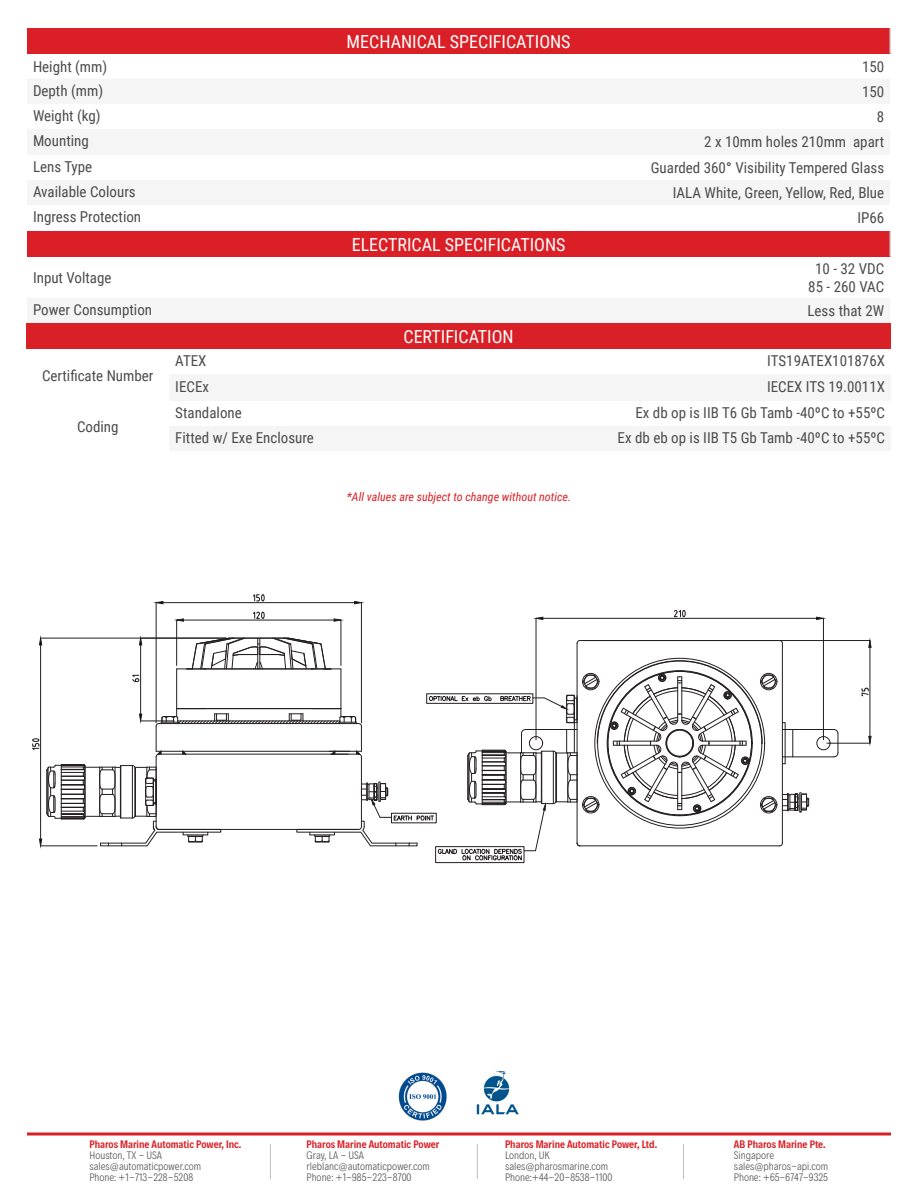
<style>
.page{position:relative;width:918px;height:1188px;background:#fff}
.page>*{position:absolute;margin:0;border:0;box-sizing:border-box;transform-origin:0 0}
.t1{font:18px "Roboto Condensed";color:#fff}
.t2{font:15px "Roboto Condensed";color:#4b4c4d}
.t3{font:italic 12px "Roboto Condensed";color:#da2026}
.t4{font:300 10.8px/10.8px "Decalotype";color:#57585a}
.s1{font-family:"Roboto";color:#323332}
.s2{font-weight:600;color:#da2026}
</style>
<div class="page">
<svg style="left:27px;top:1132px;width:864px;height:4px"></svg>
<hr style="left:270px;top:1144px;width:1px;height:35px;background:#bcbdc0">
<hr style="left:477px;top:1144px;width:1px;height:35px;background:#bcbdc0">
<hr style="left:683px;top:1144px;width:1px;height:35px;background:#bcbdc0">
<div style="left:27px;top:28px;width:863px;height:26px;background:#da2026"></div>
<svg style="left:890px;top:28px;width:1px;height:26px"></svg>
<div style="left:26px;top:324px;width:865px;height:25px;background:#d92026"></div>
<div style="left:27px;top:231px;width:863px;height:26px;background:#da2026"></div>
<svg style="left:890px;top:231px;width:1px;height:26px"></svg>
<img style="left:476px;top:1071px;width:43px;height:44px">
<img style="left:398px;top:1072px;width:49px;height:49px">
<hr style="left:782px;top:729px;width:52px;height:1px;background:#231f20">
<svg style="left:833px;top:729px;width:6px;height:28px"></svg>
<hr style="left:782px;top:757px;width:52px;height:1px;background:#231f20">
<div style="left:817px;top:736px;width:13px;height:14px;border:1px solid #231f20;border-radius:50%"></div>
<hr style="left:536px;top:618px;width:1px;height:122px;background:#231f20">
<hr style="left:823px;top:618px;width:1px;height:122px;background:#231f20">
<hr style="left:543px;top:618px;width:274px;height:1px;background:#231f20">
<svg style="left:535px;top:616px;width:9px;height:4px"></svg>
<svg style="left:816px;top:616px;width:8px;height:4px"></svg>
<svg style="left:674px;top:610px;width:12px;height:7px"></svg>
<hr style="left:827px;top:743px;width:43px;height:1px;background:#231f20">
<hr style="left:583px;top:640px;width:287px;height:1px;background:#231f20">
<hr style="left:870px;top:647px;width:1px;height:89px;background:#231f20">
<svg style="left:868px;top:736px;width:4px;height:8px"></svg>
<svg style="left:868px;top:640px;width:4px;height:8px"></svg>
<svg style="left:861px;top:688px;width:8px;height:8px"></svg>
<hr style="left:156px;top:603px;width:1px;height:120px;background:#231f20">
<hr style="left:361px;top:603px;width:1px;height:120px;background:#231f20">
<hr style="left:163px;top:602px;width:192px;height:1px;background:#231f20">
<svg style="left:155px;top:601px;width:9px;height:4px"></svg>
<svg style="left:354px;top:601px;width:8px;height:4px"></svg>
<svg style="left:253px;top:594px;width:12px;height:8px"></svg>
<hr style="left:176px;top:620px;width:1px;height:45px;background:#231f20">
<hr style="left:341px;top:620px;width:1px;height:45px;background:#231f20">
<hr style="left:184px;top:620px;width:150px;height:1px;background:#231f20">
<svg style="left:176px;top:618px;width:8px;height:4px"></svg>
<svg style="left:333px;top:618px;width:9px;height:4px"></svg>
<svg style="left:252px;top:611px;width:13px;height:8px"></svg>
<div style="left:435px;top:846px;width:89px;height:17px;border:1px solid #231f20"></div>
<svg style="left:32px;top:637px;width:777px;height:225px"></svg>
<p class="t1" style="left:347px;top:29px;width:226px">MECHANICAL SPECIFICATIONS</p>
<p class="t2" style="left:33px;top:56px;width:76px">Height (mm)</p>
<p class="t2" style="left:862px;top:56px;width:24px">150</p>
<p class="t2" style="left:33px;top:80px;width:72px">Depth (mm)</p>
<p class="t2" style="left:862px;top:81px;width:24px">150</p>
<p class="t2" style="left:33px;top:105px;width:69px">Weight (kg)</p>
<p class="t2" style="left:877px;top:106px;width:9px">8</p>
<p class="t2" style="left:33px;top:130px;width:57px">Mounting</p>
<p class="t2" style="left:704px;top:132px;width:181px">2 x 10mm holes 210mm apart</p>
<p class="t2" style="left:33px;top:156px;width:61px">Lens Type</p>
<p class="t2" style="left:651px;top:157px;width:235px">Guarded 360<span class="s1">°</span> Visibility Tempered Glass</p>
<p class="t2" style="left:33px;top:181px;width:104px">Available Colours</p>
<p class="t2" style="left:673px;top:182px;width:213px">IALA White, Green, Yellow, Red, Blue</p>
<p class="t2" style="left:33px;top:206px;width:110px">Ingress Protection</p>
<p class="t2" style="left:857px;top:207px;width:28px">IP66</p>
<p class="t2" style="left:33px;top:267px;width:80px">Input Voltage</p>
<p class="t1" style="left:352px;top:232px;width:215px">ELECTRICAL SPECIFICATIONS</p>
<p class="t2" style="left:815px;top:258px;width:71px">10 - 32 VDC</p>
<p class="t2" style="left:808px;top:276px;width:77px">85 - 260 VAC</p>
<p class="t2" style="left:33px;top:299px;width:121px">Power Consumption</p>
<p class="t2" style="left:807px;top:300px;width:78px">Less that 2W</p>
<p class="t2" style="left:42px;top:365px;width:113px">Certificate Number</p>
<p class="t2" style="left:77px;top:416px;width:43px">Coding</p>
<p class="t1" style="left:403px;top:324px;width:112px">CERTIFICATION</p>
<p class="t2" style="left:175px;top:351px;width:33px">ATEX</p>
<p class="t2" style="left:767px;top:351px;width:119px">ITS19ATEX101876X</p>
<p class="t2" style="left:175px;top:376px;width:35px">IECEx</p>
<p class="t2" style="left:767px;top:376px;width:119px">IECEX ITS 19.0011X</p>
<p class="t2" style="left:175px;top:402px;width:68px">Standalone</p>
<p class="t2" style="left:635px;top:402px;width:251px">Ex db op is IIB T6 Gb Tamb -40ºC to +55ºC</p>
<p class="t2" style="left:175px;top:427px;width:140px">Fitted w/ Exe Enclosure</p>
<p class="t2" style="left:618px;top:427px;width:269px">Ex db eb op is IIB T5 Gb Tamb -40ºC to +55ºC</p>
<p class="t3" style="left:347px;top:489px;width:226px">*All values are subject to change without notice.</p>
<p class="t4" style="left:89px;top:1138px;width:153px"><span class="s2">Pharos Marine Automatic Power, Inc.<br></span>Houston, TX - USA sales@automaticpower.com<br>Phone: +1-713-228-5208</p>
<p class="t4" style="left:307px;top:1138px;width:134px"><span class="s2">Pharos Marine Automatic Power<br></span>Gray, LA - USA rleblanc@automaticpower.com<br>Phone: +1-985-223-8700</p>
<p class="t4" style="left:505px;top:1138px;width:154px"><span class="s2">Pharos Marine Automatic Power, Ltd.<br></span>London, UK<br>sales@pharosmarine.com<br>Phone:+44-20-8538-1100</p>
<p class="t4" style="left:734px;top:1138px;width:96px"><span class="s2">AB Pharos Marine Pte.<br></span>Singapore sales@pharos-api.com<br>Phone: +65-6747-9325</p>
</div>
